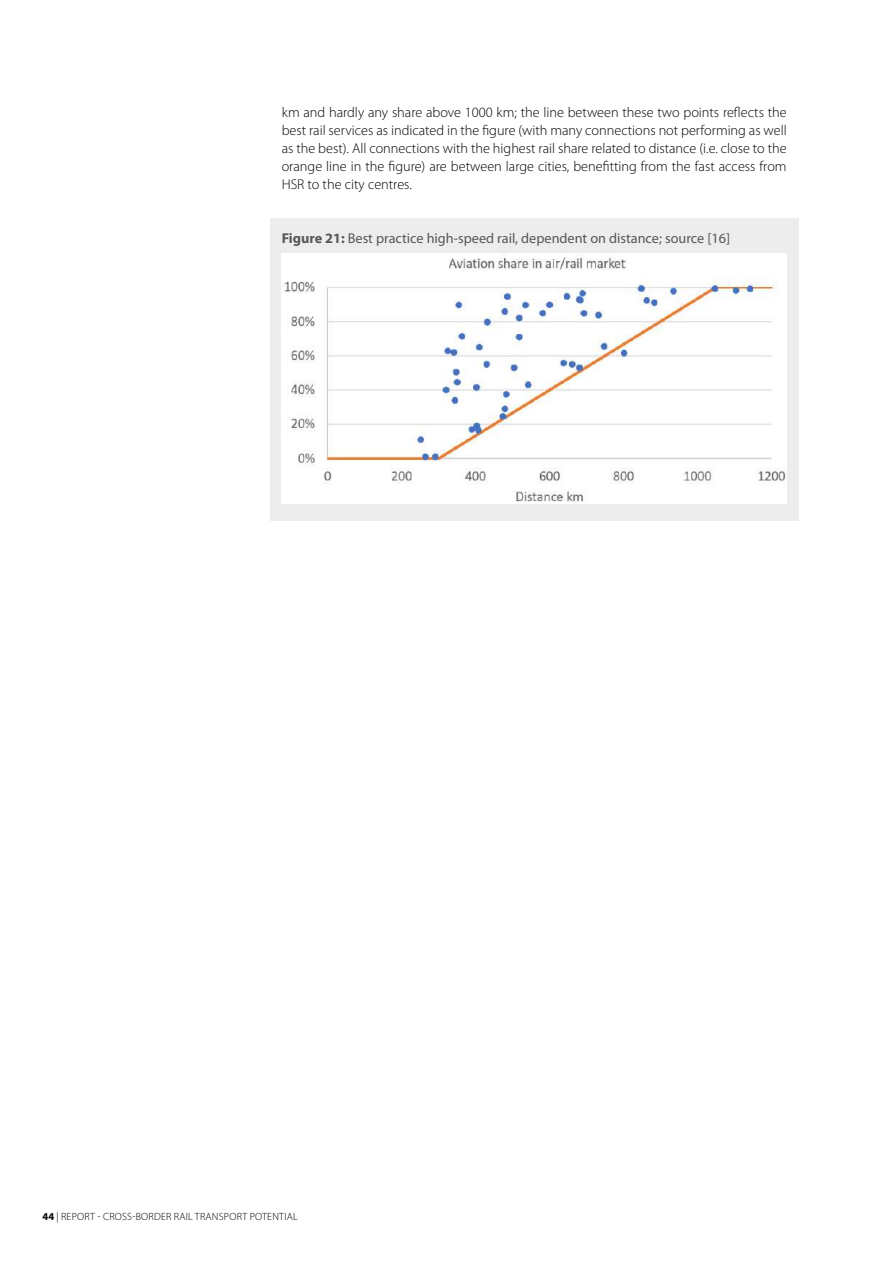
<style>
.page{position:relative;width:893px;height:1263px;background:#fff}
.page>*{position:absolute;margin:0;border:0;box-sizing:border-box;transform-origin:0 0}
.t1{font:300 14.25px/18px "Myriad Pro";color:#000;text-align:justify}
.t2{font:14.25px "Myriad Pro";color:#575756}
.t3{font:300 10.5px "Myriad Pro";letter-spacing:.02em;color:#000}
.s1{font-weight:700}
</style>
<div class="page">
<div style="left:270px;top:218px;width:529px;height:38px;background:#ededed"></div>
<div style="left:270px;top:241px;width:529px;height:279px;background:#ededed"></div>
<img style="left:282px;top:254px;width:505px;height:250px">
<p class="t1" style="left:282px;top:103px;width:507px">km and hardly any share above 1000 km; the line between these two points reflects the best rail services as indicated in the figure (with many connections not performing as well as the best). All connections with the highest rail share related to distance (i.e. close to the orange line in the figure) are between large cities, benefitting from the fast access from HSR to the city centres.</p>
<p class="t2" style="left:282px;top:229px;width:450px"><span class="s1">Figure 21:</span> Best practice high-speed rail, dependent on distance; source [16]</p>
<p class="t3" style="left:43px;top:1211px;width:257px"><span class="s1">44</span> | REPORT - CROSS-BORDER RAIL TRANSPORT POTENTIAL</p>
</div>
